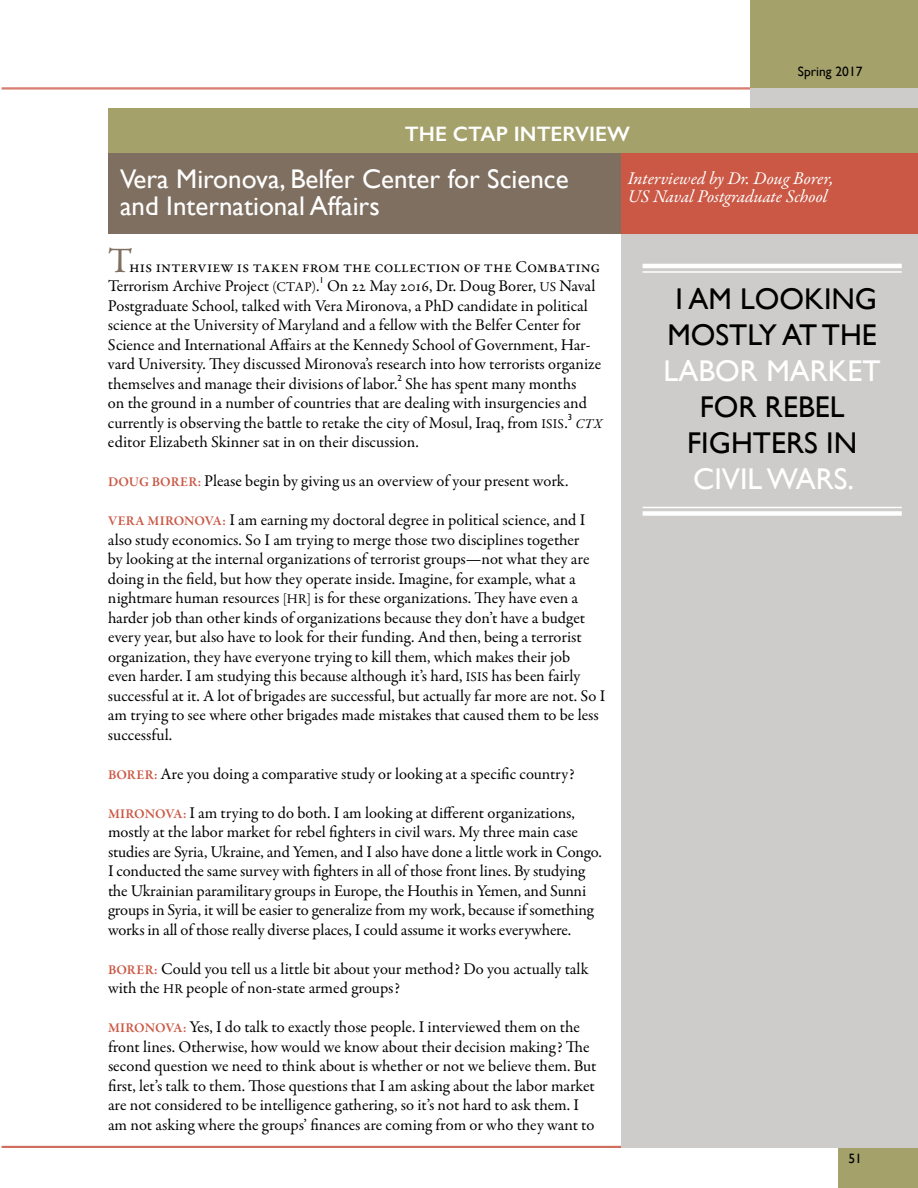
<style>
.page{position:relative;width:918px;height:1188px;background:#fff}
.page>*{position:absolute;margin:0;border:0;box-sizing:border-box;transform-origin:0 0}
.pull_quote_PG_1{font:30px/36px "Gill Sans";color:#000;text-align:center}
.Article_title{font:27px/27px "Gill Sans";color:#fff}
.Heading_1{font:600 21px "Gill Sans";color:#fff}
.byline{font:italic 18px/18px "Garamond Premr Pro";color:#fff}
.BODY_COPY{font:16.5px/19.5px "Garamond Premr Pro";letter-spacing:-.005em;color:#000}
.Story_P_1_drop_cap{font:16.5px/19.5px "Garamond Premr Pro";color:#000}
.t1{font:13.5px "Gill Sans";color:#000}
.Story_P_1_drop_cap-2{font:italic 13.5px "Garamond Premr Pro";color:#000}
.Story_P_1_drop_cap-3{font:8.7px "Gill Sans";color:#000}
.s1{font-size:36px;color:#7f6f60}
.s2{font-size:13.5px}
.s3{color:#fff}
.s4{font-weight:600;font-size:13.5px;color:#cb5845}
</style>
<div class="page">
<hr style="left:2px;top:88px;width:862px;height:1px;background:#cb5845">
<hr style="left:2px;top:89px;width:862px;height:1px;background:#cb5845">
<div style="left:751px;top:0;width:167px;height:90px;background:#a4a16b"></div>
<div style="left:751px;top:88px;width:167px;height:20px;background:#cdcccb"></div>
<hr style="left:2px;top:1146px;width:862px;height:1px;background:#cb5845">
<hr style="left:2px;top:1147px;width:862px;height:1px;background:#cb5845">
<div style="left:839px;top:1145px;width:79px;height:43px;background:#a4a16b"></div>
<div style="left:622px;top:108px;width:296px;height:1039px;background:#cdcccb"></div>
<div style="left:108px;top:152px;width:514px;height:82px;background:#7f6f60"></div>
<div style="left:622px;top:152px;width:296px;height:82px;background:#cb5845"></div>
<div style="left:108px;top:108px;width:810px;height:45px;background:#a4a16b"></div>
<hr style="left:643px;top:264px;width:259px;height:4px;background:#fff">
<hr style="left:643px;top:271px;width:259px;height:2px;background:#fff">
<hr style="left:643px;top:507px;width:259px;height:1px;background:#fff">
<div style="left:643px;top:511px;width:259px;height:5px;background:#fff"></div>
<p class="Heading_1" style="left:405px;top:121px;width:227px">THE CTAP INTERVIEW</p>
<p class="t1" style="left:798px;top:63px;width:66px">Spring 2017</p>
<p class="Article_title" style="left:120px;top:166px;width:450px">Vera Mironova, Belfer Center for Science and International Affairs</p>
<p class="byline" style="left:628px;top:170px;width:207px">Interviewed by Dr. Doug Borer,<br>US Naval Postgraduate School</p>
<p class="Story_P_1_drop_cap" style="left:108px;top:257px;width:494px"><span class="s1">T</span>his interview is taken from the collection of the Combating<br>Terrorism Archive Project <span class="s2">(CTAP)</span>.</p>
<p class="Story_P_1_drop_cap-3" style="left:319px;top:275px;width:6px">1</p>
<p class="Story_P_1_drop_cap" style="left:108px;top:276px;width:495px;text-indent:219px">On 22 May 2016, Dr. Doug Borer, <span class="s2">US</span> Naval Postgraduate School, talked with Vera Mironova, a PhD candidate in political science at the University of Maryland and a fellow with the Belfer Center for Science and International Affairs at the Kennedy School of Government, Har&shy;vard University. They discussed Mironova’s research into how terrorists organize themselves and manage their divisions of labor.</p>
<p class="pull_quote_PG_1" style="left:664px;top:280px;width:219px">I AM LOOKING<br>MOSTLY AT THE<br><span class="s3">LABOR MARKET<br></span>FOR REBEL<br>FIGHTERS IN<br><span class="s3">CIVIL WARS.</span></p>
<p class="Story_P_1_drop_cap-3" style="left:397px;top:372px;width:6px">2</p>
<p class="Story_P_1_drop_cap" style="left:108px;top:374px;width:481px;text-indent:297px">She has spent many months on the ground in a number of countries that are dealing with insurgencies and currently is observing the battle to retake the city of Mosul, Iraq, from <span class="s2">ISIS</span>.</p>
<p class="Story_P_1_drop_cap-3" style="left:568px;top:411px;width:6px">3</p>
<p class="Story_P_1_drop_cap-2" style="left:576px;top:415px;width:28px">CTX</p>
<p class="Story_P_1_drop_cap" style="left:108px;top:432px;width:312px">editor Elizabeth Skinner sat in on their discussion.</p>
<p class="BODY_COPY" style="left:108px;top:471px;width:462px"><span class="s4">DOUG BORER:</span> Please begin by giving us an overview of your present work.</p>
<p class="BODY_COPY" style="left:108px;top:510px;width:499px"><span class="s4">VERA MIRONOVA:</span> I am earning my doctoral degree in political science, and I also study economics. So I am trying to merge those two disciplines together<br>by looking at the internal organizations of terrorist groups—not what they are doing in the field, but how they operate inside. Imagine, for example, what a nightmare human resources <span class="s2">[HR]</span> is for these organizations. They have even a harder job than other kinds of organizations because they don’t have a budget every year, but also have to look for their funding. And then, being a terrorist organization, they have everyone trying to kill them, which makes their job<br>even harder. I am studying this because although it’s hard, <span class="s2">ISIS</span> has been fairly successful at it. A lot of brigades are successful, but actually far more are not. So I am trying to see where other brigades made mistakes that caused them to be less successful.</p>
<p class="BODY_COPY" style="left:108px;top:764px;width:468px"><span class="s4">BORER:</span> Are you doing a comparative study or looking at a specific country?</p>
<p class="BODY_COPY" style="left:108px;top:803px;width:496px"><span class="s4">MIRONOVA:</span> I am trying to do both. I am looking at different organizations, mostly at the labor market for rebel fighters in civil wars. My three main case studies are Syria, Ukraine, and Yemen, and I also have done a little work in Congo.<br>I conducted the same survey with fighters in all of those front lines. By studying the Ukrainian paramilitary groups in Europe, the Houthis in Yemen, and Sunni groups in Syria, it will be easier to generalize from my work, because if something works in all of those really diverse places, I could assume it works everywhere.</p>
<p class="BODY_COPY" style="left:108px;top:959px;width:482px"><span class="s4">BORER:</span> Could you tell us a little bit about your method? Do you actually talk with the <span class="s2">HR</span> people of non-state armed groups?</p>
<p class="BODY_COPY" style="left:108px;top:1017px;width:490px"><span class="s4">MIRONOVA:</span> Yes, I do talk to exactly those people. I interviewed them on the front lines. Otherwise, how would we know about their decision making? The second question we need to think about is whether or not we believe them. But first, let’s talk to them. Those questions that I am asking about the labor market are not considered to be intelligence gathering, so it’s not hard to ask them. I am not asking where the groups’ finances are coming from or who they want to</p>
<p class="t1" style="left:849px;top:1151px;width:15px">51</p>
</div>
